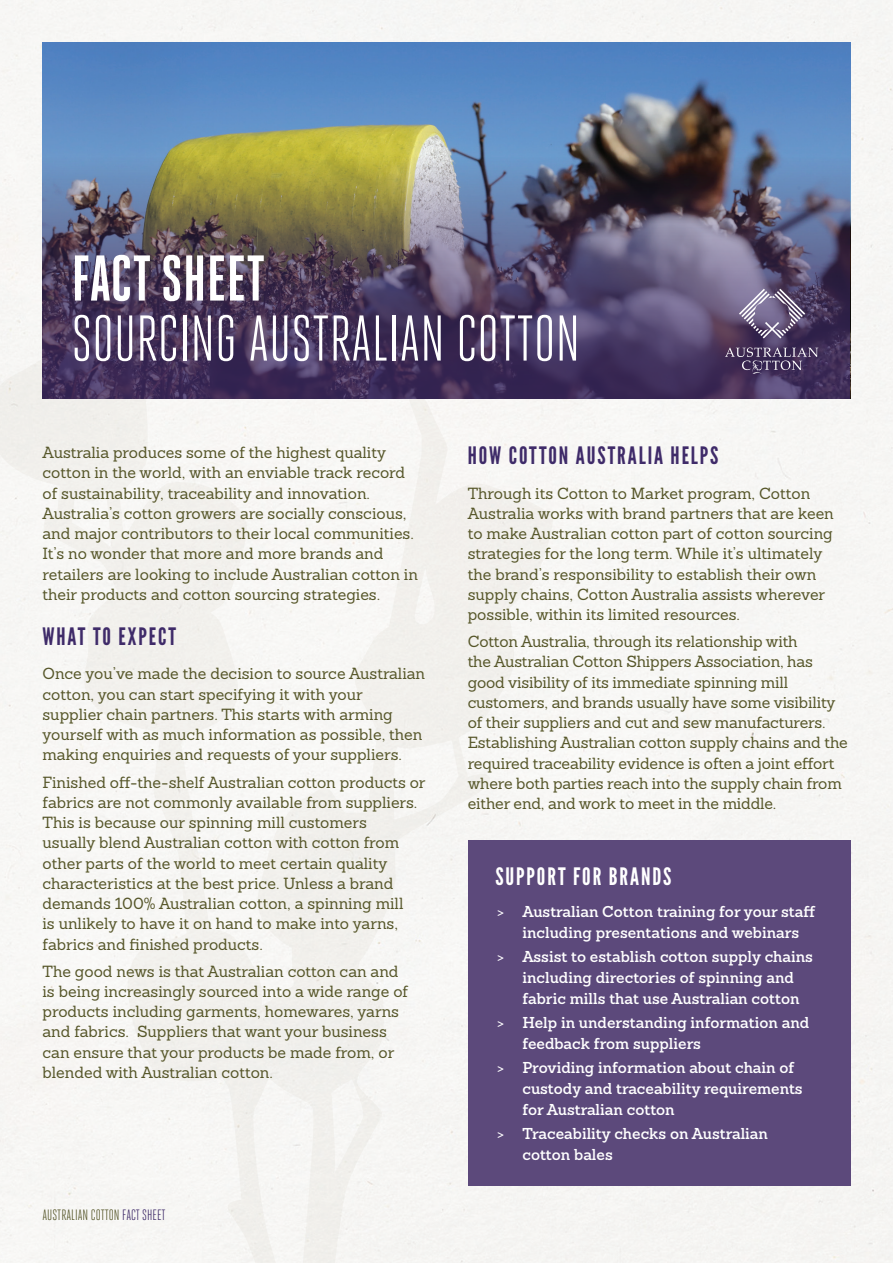
<style>
.page{position:relative;width:893px;height:1263px;background:#f7f6f4}
.page>*{position:absolute;margin:0;border:0;box-sizing:border-box;transform-origin:0 0}
.Heading{font:64.5px/60px "Heroic Condensed";color:#fff}
.t1{font:24px "League Gothic";letter-spacing:.08em;color:#3f2b69}
.t2{font:24px "League Gothic";letter-spacing:.08em;color:#fff}
.Body_Copy{font:15.75px/20.2px "Sanchez";color:#565629}
.t3{font:600 15.3px/21px "Sanchez";color:#fff}
.Body{font:15px "Heroic Condensed";color:#565629}
.s1{font-weight:700}
.s2{color:#3f2b69}
.s3{font-weight:400}
</style>
<div class="page">
<div style="left:0;top:228px;width:554px;height:1035px;background:#f6f5f3"></div>
<img style="left:43px;top:43px;width:807px;height:114px">
<img style="left:42px;top:157px;width:808px;height:242px">
<svg style="left:739px;top:289px;width:66px;height:49px;background:#7b6e8d"></svg>
<svg style="left:725px;top:347px;width:93px;height:27px;background:#56466a"></svg>
<div style="left:468px;top:840px;width:382px;height:346px;background:#5c497b"></div>
<p class="Heading" style="left:71px;top:249px;width:510px"><span class="s1">FACT SHEET<br></span>SOURCING AUSTRALIAN COTTON</p>
<p class="Body_Copy" style="left:43px;top:442px;width:377px">Australia produces some of the highest quality cotton in the world, with an enviable track record of sustainability, traceability and innovation.<br>Australia’s cotton growers are socially conscious, and major contributors to their local communities.<br>It’s no wonder that more and more brands and retailers are looking to include Australian cotton in their products and cotton sourcing strategies.</p>
<h2 class="t1" style="left:43px;top:622px;width:135px">WHAT TO EXPECT</h2>
<p class="Body_Copy" style="left:43px;top:664px;width:384px">Once you’ve made the decision to source Australian cotton, you can start specifying it with your supplier chain partners. This starts with arming yourself with as much information as possible, then making enquiries and requests of your suppliers.</p>
<p class="Body_Copy" style="left:43px;top:772px;width:385px">Finished off-the-shelf Australian cotton products or fabrics are not commonly available from suppliers.<br>This is because our spinning mill customers<br>usually blend Australian cotton with cotton from other parts of the world to meet certain quality characteristics at the best price. Unless a brand demands 100% Australian cotton, a spinning mill<br>is unlikely to have it on hand to make into yarns, fabrics and finished products.</p>
<p class="Body_Copy" style="left:43px;top:961px;width:367px">The good news is that Australian cotton can and is being increasingly sourced into a wide range of products including garments, homewares, yarns and fabrics. Suppliers that want your business can ensure that your products be made from, or blended with Australian cotton.</p>
<p class="Body" style="left:43px;top:1207px;width:125px">AUSTRALIAN COTTON <span class="s2">FACT SHEET</span></p>
<h2 class="t1" style="left:468px;top:441px;width:252px">HOW COTTON AUSTRALIA HELPS</h2>
<p class="Body_Copy" style="left:468px;top:483px;width:368px">Through its Cotton to Market program, Cotton Australia works with brand partners that are keen to make Australian cotton part of cotton sourcing strategies for the long term. While it’s ultimately the brand’s responsibility to establish their own supply chains, Cotton Australia assists wherever possible, within its limited resources.</p>
<p class="Body_Copy" style="left:468px;top:631px;width:382px">Cotton Australia, through its relationship with<br>the Australian Cotton Shippers Association, has good visibility of its immediate spinning mill customers, and brands usually have some visibility of their suppliers and cut and sew manufacturers.<br>Establishing Australian cotton supply chains and the required traceability evidence is often a joint effort where both parties reach into the supply chain from either end, and work to meet in the middle.</p>
<h2 class="t2" style="left:495px;top:863px;width:178px">SUPPORT FOR BRANDS</h2>
<p class="t3" style="left:497px;top:901px;width:320px;text-align:center"><span class="s3">&gt;</span> Australian Cotton training for your staff including presentations and webinars</p>
<p class="t3" style="left:522px;top:946px;width:292px;text-indent:-26px"><span class="s3">&gt;</span> Assist to establish cotton supply chains including directories of spinning and fabric mills that use Australian cotton</p>
<p class="t3" style="left:522px;top:1012px;width:288px;text-indent:-26px"><span class="s3">&gt;</span> Help in understanding information and feedback from suppliers</p>
<p class="t3" style="left:522px;top:1057px;width:282px;text-indent:-26px"><span class="s3">&gt;</span> Providing information about chain of custody and traceability requirements for Australian cotton</p>
<p class="t3" style="left:522px;top:1123px;width:247px;text-indent:-26px"><span class="s3">&gt;</span> Traceability checks on Australian cotton bales</p>
</div>
